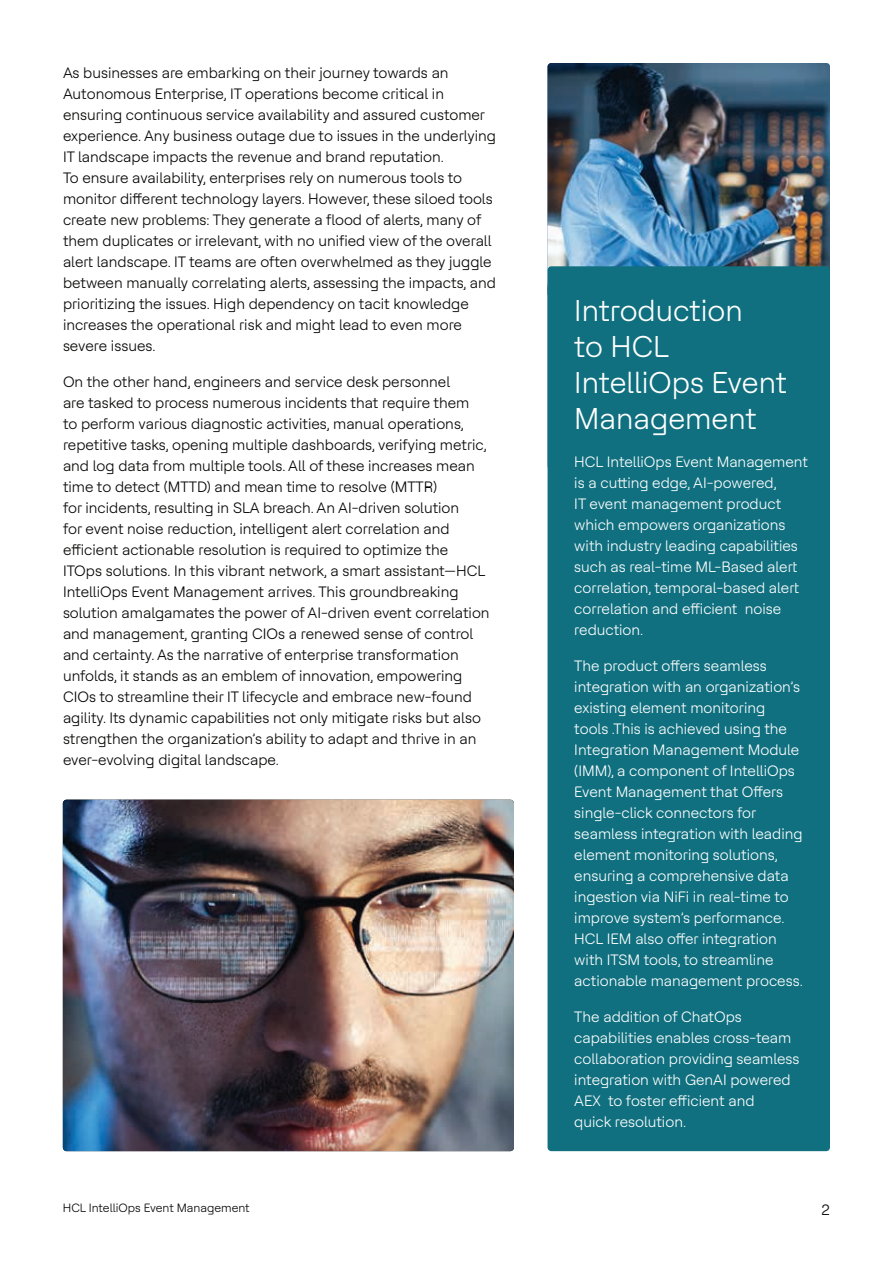
<style>
.page{position:relative;width:893px;height:1263px;background:#fff}
.page>*{position:absolute;margin:0;border:0;box-sizing:border-box;transform-origin:0 0}
.t1{font:30px/36px "HCL Tech Roobert";color:#fff}
.t2{font:15px/21px "HCL Tech Roobert";color:#040503}
.t3{font:15px/21px "HCL Tech Roobert";color:#fff}
.t4{font:12px "HCL Tech Roobert";color:#040503}
</style>
<div class="page">
<img style="left:548px;top:63px;width:282px;height:205px">
<img style="left:63px;top:800px;width:451px;height:351px">
<div style="left:548px;top:266px;width:282px;height:885px;background:#10707f;border-radius:4px"></div>
<p class="t2" style="left:63px;top:62px;width:434px">As businesses are embarking on their journey towards an Autonomous Enterprise, IT operations become critical in ensuring continuous service availability and assured customer experience. Any business outage due to issues in the underlying IT landscape impacts the revenue and brand reputation.<br>To ensure availability, enterprises rely on numerous tools to monitor different technology layers. However, these siloed tools create new problems: They generate a flood of alerts, many of them duplicates or irrelevant, with no unified view of the overall alert landscape. IT teams are often overwhelmed as they juggle between manually correlating alerts, assessing the impacts, and prioritizing the issues. High dependency on tacit knowledge increases the operational risk and might lead to even more severe issues.</p>
<p class="t2" style="left:63px;top:371px;width:428px">On the other hand, engineers and service desk personnel<br>are tasked to process numerous incidents that require them<br>to perform various diagnostic activities, manual operations, repetitive tasks, opening multiple dashboards, verifying metric, and log data from multiple tools. All of these increases mean time to detect (MTTD) and mean time to resolve (MTTR)<br>for incidents, resulting in SLA breach. An AI-driven solution<br>for event noise reduction, intelligent alert correlation and efficient actionable resolution is required to optimize the ITOps solutions. In this vibrant network, a smart assistant—HCL IntelliOps Event Management arrives. This groundbreaking solution amalgamates the power of AI-driven event correlation and management, granting CIOs a renewed sense of control and certainty. As the narrative of enterprise transformation unfolds, it stands as an emblem of innovation, empowering CIOs to streamline their IT lifecycle and embrace new-found agility. Its dynamic capabilities not only mitigate risks but also strengthen the organization’s ability to adapt and thrive in an ever-evolving digital landscape.</p>
<h1 class="t1" style="left:574px;top:291px;width:214px">Introduction<br>to HCL<br>IntelliOps Event<br>Management</h1>
<p class="t3" style="left:574px;top:450px;width:235px">HCL IntelliOps Event Management is a cutting edge, AI-powered,<br>IT event management product which empowers organizations with industry leading capabilities such as real-time ML-Based alert correlation, temporal-based alert correlation and efficient noise reduction.</p>
<p class="t3" style="left:574px;top:654px;width:230px">The product offers seamless integration with an organization’s existing element monitoring tools .This is achieved using the<br>Integration Management Module (IMM), a component of IntelliOps<br>Event Management that Offers single-click connectors for seamless integration with leading element monitoring solutions, ensuring a comprehensive data ingestion via NiFi in real-time to improve system’s performance.<br>HCL IEM also offer integration with ITSM tools, to streamline actionable management process.</p>
<p class="t3" style="left:574px;top:1005px;width:227px">The addition of ChatOps capabilities enables cross-team collaboration providing seamless integration with GenAI powered<br>AEX to foster efficient and<br>quick resolution.</p>
<p class="t4" style="left:63px;top:1199px;width:188px">HCL IntelliOps Event Management</p>
<p class="t2" style="left:821px;top:1198px;width:10px">2</p>
</div>
